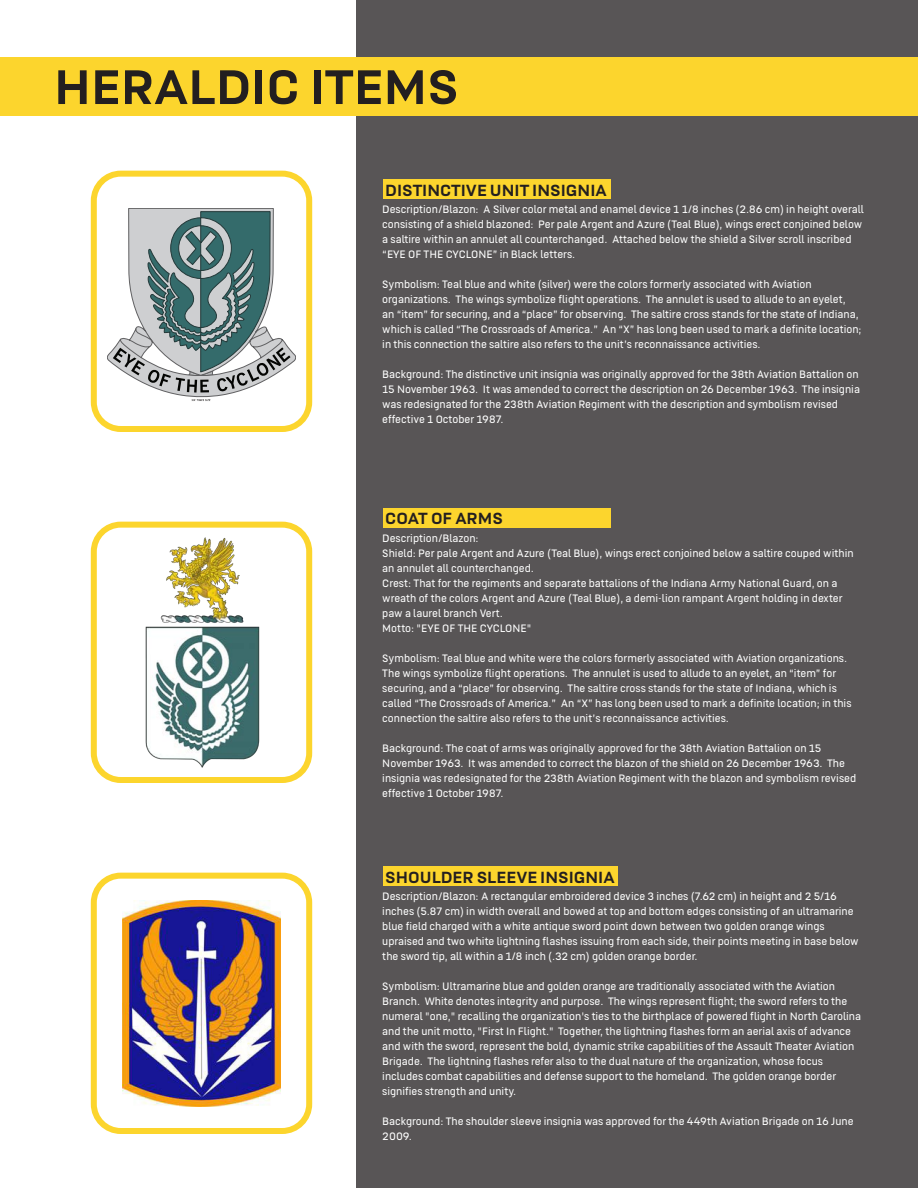
<style>
.page{position:relative;width:918px;height:1188px;background:#fff}
.page>*{position:absolute;margin:0;border:0;box-sizing:border-box;transform-origin:0 0}
.t1{font:700 54px "US Army";color:#231f20}
.t2{font:700 18px "US Army";color:#231f20}
.t3{font:300 12px/15px "US Army";color:#fff}
</style>
<div class="page">
<div style="left:356px;top:0;width:562px;height:1188px;background:#585556"></div>
<div style="left:0;top:57px;width:918px;height:58px;background:#fcd52d"></div>
<svg style="left:107px;top:208px;width:189px;height:193px"></svg>
<div style="left:91px;top:171px;width:221px;height:261px;border:6px solid #fcd52d;border-radius:27px"></div>
<img style="left:145px;top:537px;width:115px;height:231px">
<div style="left:91px;top:522px;width:221px;height:261px;border:6px solid #fcd52d;border-radius:27px"></div>
<img style="left:122px;top:901px;width:159px;height:205px">
<div style="left:91px;top:873px;width:221px;height:261px;border:6px solid #fcd52d;border-radius:27px"></div>
<div style="left:383px;top:179px;width:227px;height:20px;background:#fcd52d"></div>
<div style="left:383px;top:508px;width:227px;height:19px;background:#fcd52d"></div>
<div style="left:383px;top:866px;width:235px;height:20px;background:#fcd52d"></div>
<p class="t1" style="left:54px;top:57px;width:406px">HERALDIC ITEMS</p>
<p class="t2" style="left:385px;top:180px;width:223px">DISTINCTIVE UNIT INSIGNIA</p>
<p class="t3" style="left:382px;top:202px;width:483px">Description/Blazon: A Silver color metal and enamel device 1 1/8 inches (2.86 cm) in height overall consisting of a shield blazoned: Per pale Argent and Azure (Teal Blue), wings erect conjoined below a saltire within an annulet all counterchanged. Attached below the shield a Silver scroll inscribed “EYE OF THE CYCLONE” in Black letters.</p>
<p class="t3" style="left:382px;top:277px;width:481px">Symbolism: Teal blue and white (silver) were the colors formerly associated with Aviation organizations. The wings symbolize flight operations. The annulet is used to allude to an eyelet,<br>an “item” for securing, and a “place” for observing. The saltire cross stands for the state of Indiana, which is called “The Crossroads of America.” An “X” has long been used to mark a definite location; in this connection the saltire also refers to the unit’s reconnaissance activities.</p>
<p class="t3" style="left:382px;top:367px;width:479px">Background: The distinctive unit insignia was originally approved for the 38th Aviation Battalion on 15 November 1963. It was amended to correct the description on 26 December 1963. The insignia was redesignated for the 238th Aviation Regiment with the description and symbolism revised effective 1 October 1987.</p>
<p class="t2" style="left:385px;top:509px;width:119px">COAT OF ARMS</p>
<p class="t3" style="left:382px;top:531px;width:98px">Description/Blazon:</p>
<p class="t3" style="left:382px;top:546px;width:473px">Shield: Per pale Argent and Azure (Teal Blue), wings erect conjoined below a saltire couped within an annulet all counterchanged.</p>
<p class="t3" style="left:382px;top:576px;width:462px">Crest: That for the regiments and separate battalions of the Indiana Army National Guard, on a wreath of the colors Argent and Azure (Teal Blue), a demi-lion rampant Argent holding in dexter paw a laurel branch Vert.</p>
<p class="t3" style="left:382px;top:621px;width:151px">Motto: "EYE OF THE CYCLONE"</p>
<p class="t3" style="left:382px;top:651px;width:471px">Symbolism: Teal blue and white were the colors formerly associated with Aviation organizations.<br>The wings symbolize flight operations. The annulet is used to allude to an eyelet, an “item” for securing, and a “place” for observing. The saltire cross stands for the state of Indiana, which is called “The Crossroads of America.” An “X” has long been used to mark a definite location; in this connection the saltire also refers to the unit’s reconnaissance activities.</p>
<p class="t3" style="left:382px;top:741px;width:475px">Background: The coat of arms was originally approved for the 38th Aviation Battalion on 15<br>November 1963. It was amended to correct the blazon of the shield on 26 December 1963. The insignia was redesignated for the 238th Aviation Regiment with the blazon and symbolism revised effective 1 October 1987.</p>
<p class="t2" style="left:385px;top:867px;width:231px">SHOULDER SLEEVE INSIGNIA</p>
<p class="t3" style="left:382px;top:889px;width:478px">Description/Blazon: A rectangular embroidered device 3 inches (7.62 cm) in height and 2 5/16 inches (5.87 cm) in width overall and bowed at top and bottom edges consisting of an ultramarine blue field charged with a white antique sword point down between two golden orange wings upraised and two white lightning flashes issuing from each side, their points meeting in base below the sword tip, all within a 1/8 inch (.32 cm) golden orange border.</p>
<p class="t3" style="left:382px;top:979px;width:480px">Symbolism: Ultramarine blue and golden orange are traditionally associated with the Aviation Branch. White denotes integrity and purpose. The wings represent flight; the sword refers to the numeral "one," recalling the organization's ties to the birthplace of powered flight in North Carolina and the unit motto, "First In Flight." Together, the lightning flashes form an aerial axis of advance and with the sword, represent the bold, dynamic strike capabilities of the Assault Theater Aviation Brigade. The lightning flashes refer also to the dual nature of the organization, whose focus includes combat capabilities and defense support to the homeland. The golden orange border signifies strength and unity.</p>
<p class="t3" style="left:382px;top:1114px;width:473px">Background: The shoulder sleeve insignia was approved for the 449th Aviation Brigade on 16 June<br>2009.</p>
</div>
